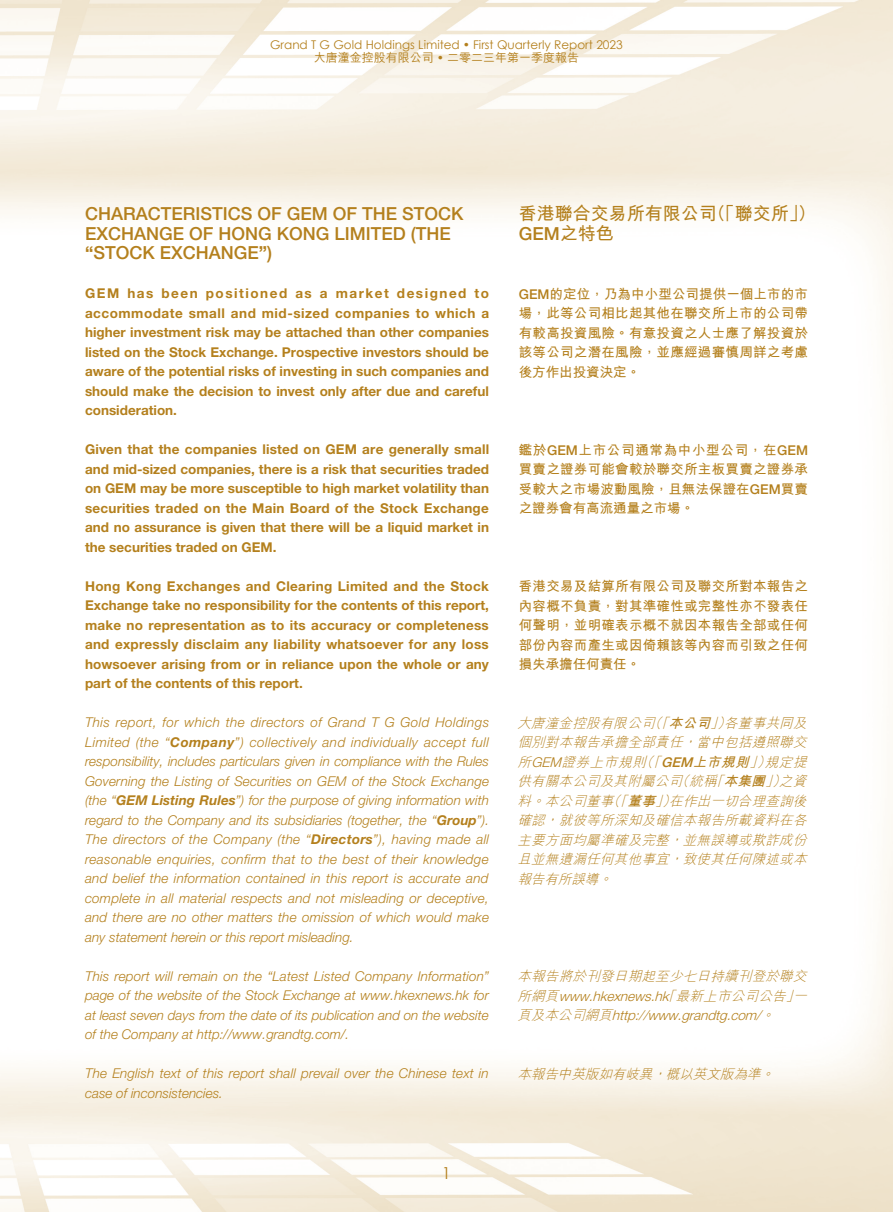
<style>
.page{position:relative;width:893px;height:1212px;background:#fff}
.page>*{position:absolute;margin:0;border:0;box-sizing:border-box;transform-origin:0 0}
.t1{font:500 18px/19.5px "Helvetica Neue LT Std";color:#b4801d}
.t2{font:700 18px "M Hei HK";color:#b4801d}
.t3{font:16.5px "Century Gothic";color:#b4801d}
.t4{font:italic 300 13.5px/19.5px "Helvetica Neue LT Std";color:#b4801d;text-align:justify}
.t5{font:700 13.5px/19.5px "Helvetica Neue LT Std";color:#b4801d;text-align:justify}
.t6{font:700 13.5px/19.5px "M Hei HK";letter-spacing:.02em;color:#b4801d;text-align:justify}
.t7{font:italic 300 13.5px/19.5px "M Hei HK";color:#b4801d;text-align:justify}
.t8{font:italic 300 13.5px/19.5px "Helvetica Neue LT Std";color:#b4801d}
.t9{font:12px "Century Gothic";color:#b4801d}
.t10{font:500 12px "M Hei HK";color:#b4801d}
.s1{font-family:"Century Gothic";font-weight:400}
.s2{font-weight:700}
.s3{font-family:"M Hei HK";font-weight:700}
.s4{font-family:"Helvetica Neue LT Std";font-weight:500}
.s5{font-family:"Helvetica Neue LT Std"}
.s6{font-family:"M Hei HK"}
</style>
<div class="page">
<p class="t9" style="left:270px;top:36px;width:354px">Grand T G Gold Holdings Limited • First Quarterly Report 2023</p>
<p class="t10" style="left:314px;top:49px;width:267px">大唐潼金控股有限公司 <span class="s1">•</span> 二零二三年第一季度報告</p>
<h1 class="t1" style="left:85px;top:204px;width:380px">CHARACTERISTICS OF GEM OF THE STOCK<br>EXCHANGE OF HONG KONG LIMITED (THE <span class="s2">“</span>STOCK EXCHANGE<span class="s2">”</span>)</h1>
<p class="t5" style="left:85px;top:283px;width:406px">GEM has been positioned as a market designed to accommodate small and mid-sized companies to which a higher investment risk may be attached than other companies listed on the Stock Exchange. Prospective investors should be aware of the potential risks of investing in such companies and should make the decision to invest only after due and careful consideration.</p>
<p class="t5" style="left:85px;top:439px;width:406px">Given that the companies listed on GEM are generally small and mid-sized companies, there is a risk that securities traded on GEM may be more susceptible to high market volatility than securities traded on the Main Board of the Stock Exchange and no assurance is given that there will be a liquid market in the securities traded on GEM.</p>
<p class="t5" style="left:85px;top:576px;width:405px">Hong Kong Exchanges and Clearing Limited and the Stock Exchange take no responsibility for the contents of this report, make no representation as to its accuracy or completeness and expressly disclaim any liability whatsoever for any loss howsoever arising from or in reliance upon the whole or any part of the contents of this report.</p>
<p class="t4" style="left:85px;top:712px;width:406px">This report, for which the directors of Grand T G Gold Holdings Limited (the “<span class="s2">Company</span>”) collectively and individually accept full responsibility, includes particulars given in compliance with the Rules Governing the Listing of Securities on GEM of the Stock Exchange (the “<span class="s2">GEM Listing Rules</span>”) for the purpose of giving information with regard to the Company and its subsidiaries (together, the “<span class="s2">Group</span>”).<br>The directors of the Company (the “<span class="s2">Directors</span>”), having made all reasonable enquiries, confirm that to the best of their knowledge and belief the information contained in this report is accurate and complete in all material respects and not misleading or deceptive, and there are no other matters the omission of which would make any statement herein or this report misleading.</p>
<p class="t4" style="left:85px;top:966px;width:406px">This report will remain on the “Latest Listed Company Information” page of the website of the Stock Exchange at www.hkexnews.hk for at least seven days from the date of its publication and on the website of the Company at http://www.grandtg.com/.</p>
<p class="t4" style="left:85px;top:1063px;width:405px">The English text of this report shall prevail over the Chinese text in case of inconsistencies.</p>
<p class="t3" style="left:442px;top:1162px;width:11px">1</p>
<h1 class="t2" style="left:519px;top:200px;width:298px">香港聯合交易所有限公司（「聯交所」）</h1>
<h1 class="t1" style="left:519px;top:223px;width:97px">GEM<span class="s3">之特色</span></h1>
<p class="t6" style="left:519px;top:283px;width:291px"><span class="s4">GEM</span>的定位，乃為中小型公司提供一個上市的市場，此等公司相比起其他在聯交所上市的公司帶有較高投資風險。有意投資之人士應了解投資於該等公司之潛在風險，並應經過審慎周詳之考慮後方作出投資決定。</p>
<p class="t6" style="left:519px;top:439px;width:291px">鑑於<span class="s4">GEM</span>上市公司通常為中小型公司，在<span class="s4">GEM</span>買賣之證券可能會較於聯交所主板買賣之證券承受較大之市場波動風險，且無法保證在<span class="s4">GEM</span>買賣之證券會有高流通量之市場。</p>
<p class="t6" style="left:519px;top:575px;width:291px">香港交易及結算所有限公司及聯交所對本報告之內容概不負責，對其準確性或完整性亦不發表任何聲明，並明確表示概不就因本報告全部或任何部份內容而產生或因倚賴該等內容而引致之任何損失承擔任何責任。</p>
<p class="t7" style="left:517px;top:713px;width:294px">大唐潼金控股有限公司（「<span class="s2">本公司</span>」）各董事共同及個別對本報告承擔全部責任，當中包括遵照聯交所<span class="s5">GEM</span>證券上市規則（「<span class="s4">GEM</span><span class="s2">上市規則</span>」）規定提供有關本公司及其附屬公司（統稱「<span class="s2">本集團</span>」）之資料。本公司董事（「<span class="s2">董事</span>」）在作出一切合理查詢後確認，就彼等所深知及確信本報告所載資料在各主要方面均屬準確及完整，並無誤導或欺詐成份且並無遺漏任何其他事宜，致使其任何陳述或本報告有所誤導。</p>
<p class="t7" style="left:517px;top:966px;width:294px">本報告將於刊發日期起至少七日持續刊登於聯交</p>
<p class="t8" style="left:517px;top:986px;width:294px"><span class="s6">所網頁</span>www.hkexnews.hk<span class="s6">「最新上市公司公告」一頁及本公司網頁</span>http://www.grandtg.com/<span class="s6">。</span></p>
<p class="t7" style="left:517px;top:1064px;width:262px">本報告中英版如有岐異，概以英文版為準。</p>
</div>
